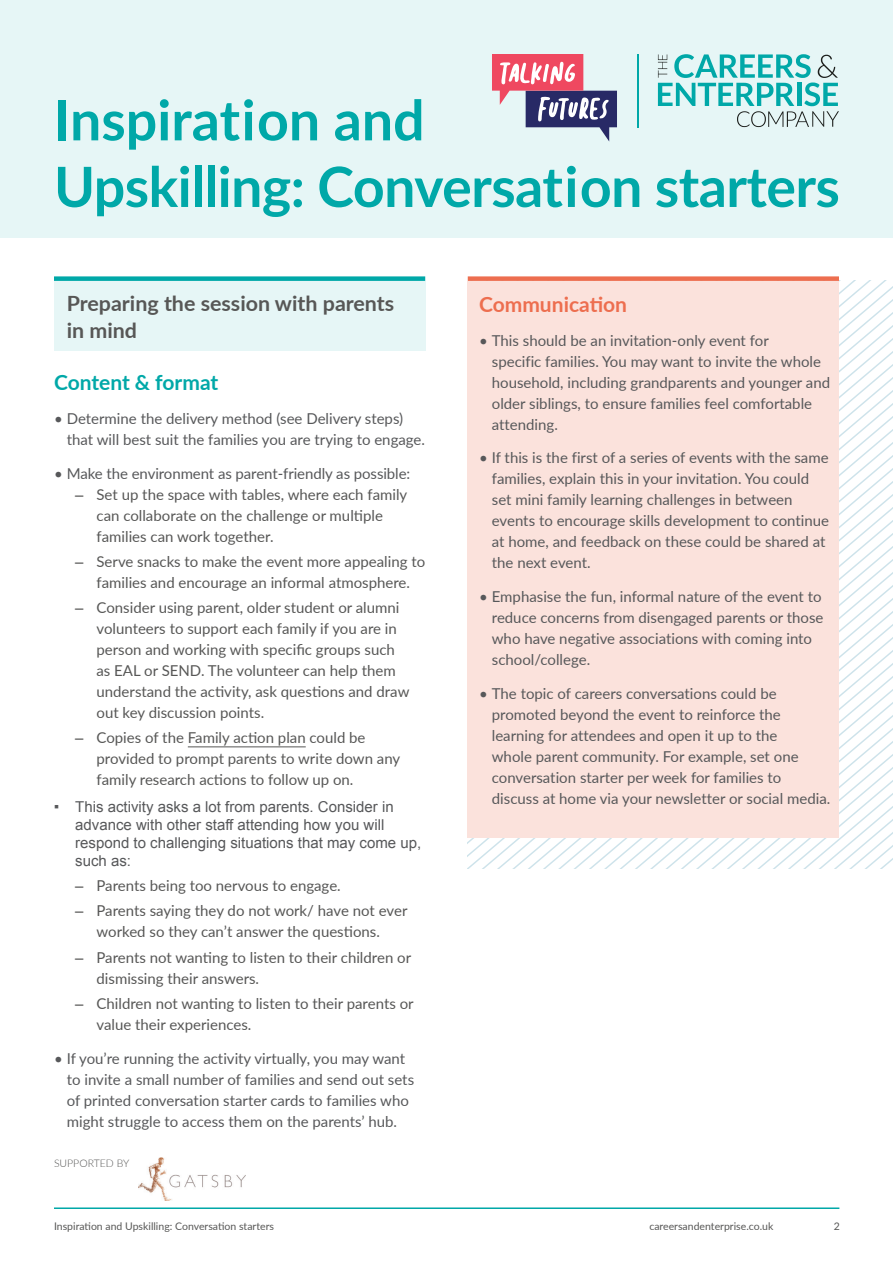
<style>
.page{position:relative;width:893px;height:1263px;background:#fff}
.page>*{position:absolute;margin:0;border:0;box-sizing:border-box;transform-origin:0 0}
.t1{font:700 55.5px/66.6px "Lato";letter-spacing:-.01em;color:#00a8a8}
.Intro_para_grey{font:700 21px/27px "Lato";color:#575756}
.Heading{font:700 21px "Lato";letter-spacing:-.005em;color:#00a8a8}
.Heading-2{font:700 21px "Lato";color:#ed6e4f}
.t2{font:15px/21px "Lato";color:#57585a}
.t3{font:15px/21px "Lato";color:#575756}
.t4{font:15px/18px "Arial";color:#57585a}
.t5{font:10.5px "Lato";color:#575756}
.t6{font:300 10.5px "Lato";color:#575756}
.s1{font-family:"Arial"}
.s2{font-family:"Akzidenz Grotesk GSK"}
</style>
<div class="page">
<div style="left:0;top:0;width:893px;height:237px;background:#e6f6f6"></div>
<hr style="left:637px;top:54px;width:2px;height:73px;background:#00a8a8">
<svg style="left:658px;top:54px;width:181px;height:73px"></svg>
<hr style="left:54px;top:1207px;width:785px;height:2px;background:#00a8a8">
<img style="left:139px;top:1157px;width:107px;height:43px">
<svg style="left:492px;top:54px;width:125px;height:88px"></svg>
<svg style="left:468px;top:281px;width:425px;height:588px"></svg>
<div style="left:468px;top:281px;width:371px;height:557px;background:#fbe2dc"></div>
<div style="left:468px;top:276px;width:371px;height:5px;background:#ed6e4f"></div>
<hr style="left:188px;top:746px;width:118px;height:1px;background:#575756">
<div style="left:54px;top:281px;width:371px;height:69px;background:#e6f6f6"></div>
<div style="left:54px;top:276px;width:371px;height:5px;background:#00a8a8"></div>
<h1 class="t1" style="left:54px;top:84px;width:787px">Inspiration and<br>Upskilling: Conversation starters</h1>
<p class="Intro_para_grey" style="left:67px;top:288px;width:329px">Preparing the session with parents in mind</p>
<p class="Heading" style="left:54px;top:367px;width:166px">Content &amp; format</p>
<p class="t2" style="left:67px;top:407px;width:360px;text-indent:-13px">• Determine the delivery method (see Delivery steps) that will best suit the families you are trying to engage.</p>
<p class="t2" style="left:54px;top:462px;width:358px">• Make the environment as parent-friendly as possible:</p>
<p class="t3" style="left:97px;top:483px;width:312px;text-indent:-21px"><span class="s1">–</span> Set up the space with tables, where each family can collaborate on the challenge or multiple families can work together.</p>
<p class="t3" style="left:75px;top:550px;width:351px;text-align:center"><span class="s1">–</span> Serve snacks to make the event more appealing to families and encourage an informal atmosphere.</p>
<p class="t3" style="left:97px;top:596px;width:314px;text-indent:-21px"><span class="s1">–</span> Consider using parent, older student or alumni volunteers to support each family if you are in person and working with specific groups such as EAL or SEND. The volunteer can help them understand the activity, ask questions and draw out key discussion points.</p>
<p class="t3" style="left:97px;top:727px;width:305px;text-indent:-21px"><span class="s1">–</span> Copies of the Family action plan could be provided to prompt parents to write down any family research actions to follow up on.</p>
<p class="t4" style="left:75px;top:798px;width:348px;text-indent:-21px"><span class="s2">•</span> This activity asks a lot from parents. Consider in advance with other staff attending how you will respond to challenging situations that may come up, such as:</p>
<p class="t3" style="left:75px;top:874px;width:267px"><span class="s1">–</span> Parents being too nervous to engage.</p>
<p class="t3" style="left:75px;top:900px;width:334px;text-align:center"><span class="s1">–</span> Parents saying they do not work/ have not ever worked so they can’t answer the questions.</p>
<p class="t3" style="left:97px;top:946px;width:316px;text-indent:-21px"><span class="s1">–</span> Parents not wanting to listen to their children or dismissing their answers.</p>
<p class="t3" style="left:97px;top:992px;width:319px;text-indent:-21px"><span class="s1">–</span> Children not wanting to listen to their parents or value their experiences.</p>
<p class="t2" style="left:67px;top:1047px;width:349px;text-indent:-13px">• If you’re running the activity virtually, you may want to invite a small number of families and send out sets of printed conversation starter cards to families who might struggle to access them on the parents’ hub.</p>
<p class="t6" style="left:54px;top:1156px;width:77px">SUPPORTED BY</p>
<p class="Heading-2" style="left:479px;top:289px;width:149px">Communication</p>
<p class="t2" style="left:492px;top:329px;width:340px;text-indent:-13px">• This should be an invitation-only event for<br>specific families. You may want to invite the whole household, including grandparents and younger and older siblings, to ensure families feel comfortable attending.</p>
<p class="t2" style="left:492px;top:447px;width:339px;text-indent:-13px">• If this is the first of a series of events with the same families, explain this in your invitation. You could set mini family learning challenges in between events to encourage skills development to continue at home, and feedback on these could be shared at the next event.</p>
<p class="t2" style="left:492px;top:585px;width:333px;text-indent:-13px">• Emphasise the fun, informal nature of the event to reduce concerns from disengaged parents or those who have negative associations with coming into school/college.</p>
<p class="t2" style="left:492px;top:682px;width:340px;text-indent:-13px">• The topic of careers conversations could be promoted beyond the event to reinforce the learning for attendees and open it up to the<br>whole parent community. For example, set one conversation starter per week for families to discuss at home via your newsletter or social media.</p>
<p class="t5" style="left:54px;top:1218px;width:221px">Inspiration and Upskilling: Conversation starters</p>
<p class="t5" style="left:649px;top:1218px;width:125px">careersandenterprise.co.uk</p>
<p class="t5" style="left:834px;top:1218px;width:8px">2</p>
</div>
